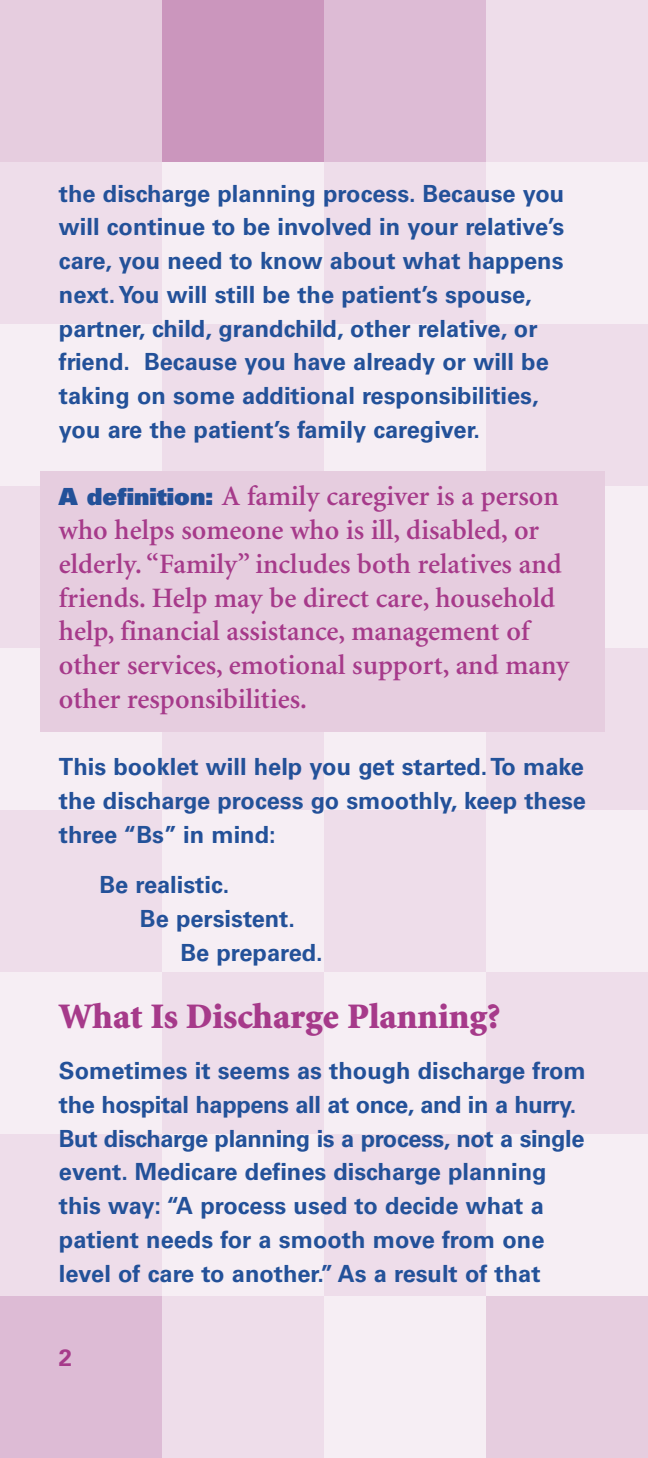
<style>
.page{position:relative;width:648px;height:1458px;background:#fff}
.page>*{position:absolute;margin:0;border:0;box-sizing:border-box;transform-origin:0 0}
.t1{font:900 36px "Minion";color:#a63a8a}
.t2{font:600 28.12px/33.8px "Minion";color:#a63a8a}
.t3{font:700 23.62px/33.8px "Univers";color:#235199}
.t4{font:700 23.62px "Univers";color:#a63a8a}
.s1{font-family:"Univers";font-weight:900;font-size:23.62px;color:#235199}
</style>
<div class="page">
<div style="left:0;top:0;width:162px;height:162px;background:#e6cddf"></div>
<div style="left:162px;top:0;width:162px;height:162px;background:#cb96bd"></div>
<div style="left:324px;top:0;width:162px;height:162px;background:#ddbbd5"></div>
<div style="left:486px;top:0;width:162px;height:162px;background:#eeddea"></div>
<div style="left:0;top:162px;width:162px;height:162px;background:#eeddea"></div>
<div style="left:162px;top:162px;width:162px;height:162px;background:#f6eef4"></div>
<div style="left:324px;top:162px;width:162px;height:162px;background:#eeddea"></div>
<div style="left:486px;top:162px;width:162px;height:162px;background:#f6eef4"></div>
<div style="left:0;top:324px;width:162px;height:162px;background:#f6eef4"></div>
<div style="left:162px;top:324px;width:162px;height:162px;background:#eeddea"></div>
<div style="left:324px;top:324px;width:162px;height:162px;background:#f6eef4"></div>
<div style="left:486px;top:324px;width:162px;height:162px;background:#eeddea"></div>
<div style="left:0;top:486px;width:162px;height:162px;background:#eeddea"></div>
<div style="left:486px;top:486px;width:162px;height:162px;background:#f6eef4"></div>
<div style="left:0;top:648px;width:162px;height:162px;background:#f6eef4"></div>
<div style="left:162px;top:648px;width:162px;height:162px;background:#eeddea"></div>
<div style="left:324px;top:648px;width:162px;height:162px;background:#f6eef4"></div>
<div style="left:486px;top:648px;width:162px;height:162px;background:#eeddea"></div>
<div style="left:0;top:810px;width:162px;height:162px;background:#eeddea"></div>
<div style="left:162px;top:810px;width:162px;height:162px;background:#f6eef4"></div>
<div style="left:324px;top:810px;width:162px;height:162px;background:#eeddea"></div>
<div style="left:486px;top:810px;width:162px;height:162px;background:#f6eef4"></div>
<div style="left:0;top:972px;width:162px;height:162px;background:#f6eef4"></div>
<div style="left:162px;top:972px;width:162px;height:162px;background:#eeddea"></div>
<div style="left:324px;top:972px;width:162px;height:162px;background:#f6eef4"></div>
<div style="left:486px;top:972px;width:162px;height:162px;background:#eeddea"></div>
<div style="left:0;top:1296px;width:162px;height:162px;background:#ddbbd5"></div>
<div style="left:162px;top:1296px;width:162px;height:162px;background:#eeddea"></div>
<div style="left:324px;top:1296px;width:162px;height:162px;background:#f6eef4"></div>
<div style="left:486px;top:1296px;width:162px;height:162px;background:#e6cddf"></div>
<div style="left:0;top:1134px;width:162px;height:162px;background:#eeddea"></div>
<div style="left:162px;top:1134px;width:162px;height:162px;background:#f6eef4"></div>
<div style="left:324px;top:1134px;width:162px;height:162px;background:#eeddea"></div>
<div style="left:486px;top:1134px;width:162px;height:162px;background:#f6eef4"></div>
<hr style="left:647px;top:972px;width:1px;height:162px;background:#f6eef4">
<hr style="left:647px;top:1296px;width:1px;height:162px;background:#f6eef4">
<hr style="left:647px;top:1134px;width:1px;height:162px;background:#eeddea">
<div style="left:40px;top:471px;width:565px;height:261px;background:#e6cddf"></div>
<p class="t3" style="left:59px;top:178px;width:507px">the discharge planning process. Because you will continue to be involved in your relative’s care, you need to know about what happens next.You will still be the patient’s spouse, partner, child, grandchild, other relative, or friend. Because you have already or will be taking on some additional responsibilities, you are the patient’s family caregiver.</p>
<p class="t2" style="left:59px;top:482px;width:512px"><span class="s1">A definition:</span> A family caregiver is a person who helps someone who is ill, disabled, or elderly. “Family” includes both relatives and friends. Help may be direct care, household help, financial assistance, management of other services, emotional support, and many other responsibilities.</p>
<p class="t3" style="left:59px;top:752px;width:529px;text-align:justify">This booklet will help you get started.To make the discharge process go smoothly, keep these three “Bs” in mind:</p>
<p class="t3" style="left:99px;top:870px;width:131px">Be realistic.</p>
<p class="t3" style="left:140px;top:904px;width:157px">Be persistent.</p>
<p class="t3" style="left:180px;top:938px;width:144px">Be prepared.</p>
<h1 class="t1" style="left:59px;top:1003px;width:443px">What Is Discharge Planning?</h1>
<p class="t3" style="left:59px;top:1056px;width:528px">Sometimes it seems as though discharge from the hospital happens all at once, and in a hurry.<br>But discharge planning is a process, not a single event. Medicare defines discharge planning this way: “A process used to decide what a patient needs for a smooth move from one level of care to another.” As a result of that</p>
<p class="t4" style="left:59px;top:1349px;width:15px">2</p>
</div>
